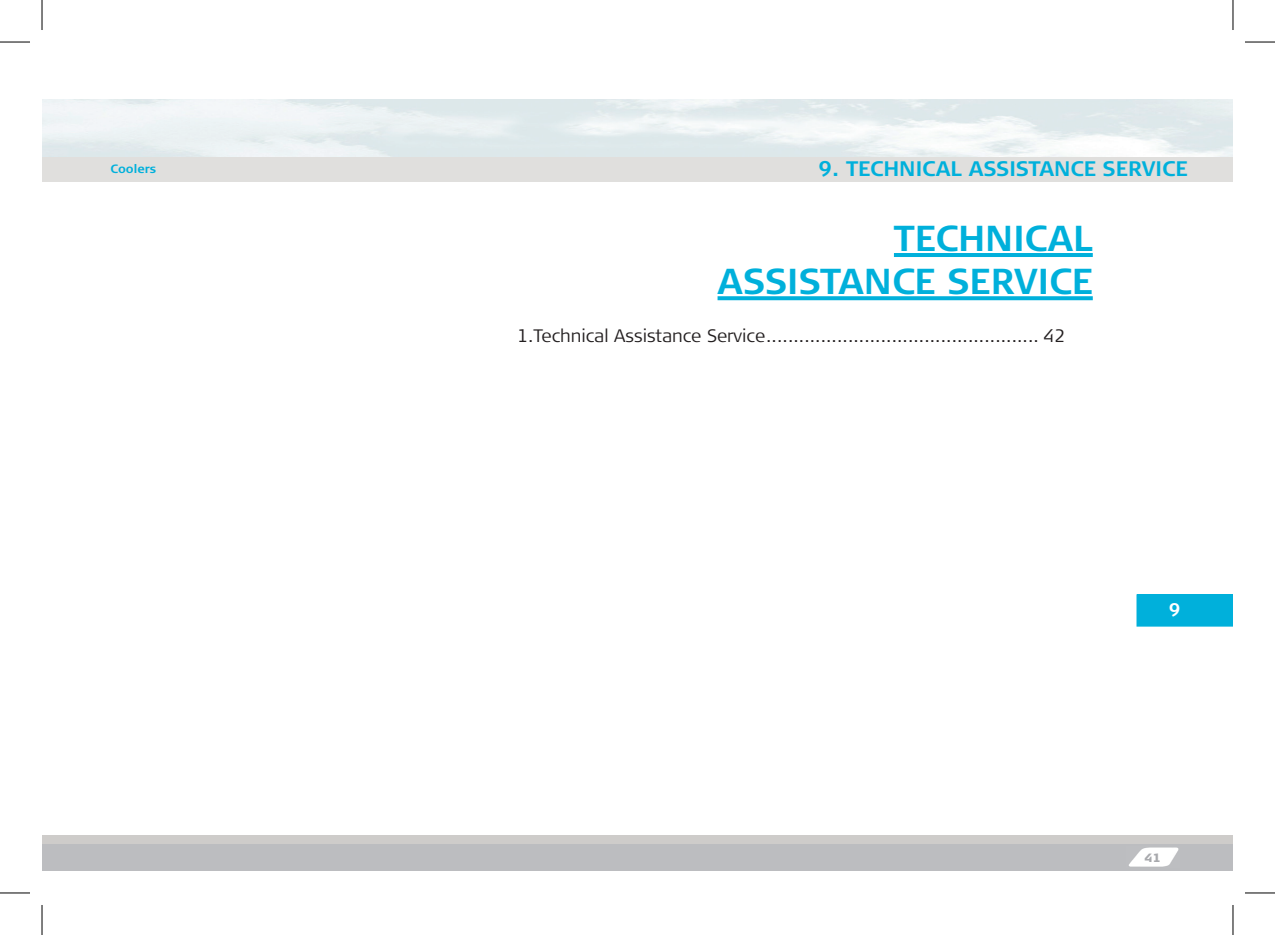
<style>
.page{position:relative;width:1275px;height:935px;background:#fff}
.page>*{position:absolute;margin:0;border:0;box-sizing:border-box;transform-origin:0 0}
.t1{font:700 36px/43.2px "Signa Column";color:#00b0db;text-align:right}
.t2{font:700 21px "Signa Column";color:#00b0db}
.t3{font:300 18px "Signa Column";color:#231f20}
.t4{font:700 18px "Signa Column";color:#fff}
.t5{font:700 12px "Signa Column";color:#00b0db}
.t6{font:900 12px "Signa Column";color:#a8a9ad}
</style>
<div class="page">
<div style="left:42px;top:843px;width:1191px;height:27px;background:#bcbdc0"></div>
<div style="left:42px;top:834px;width:1191px;height:9px;background:#ceccca"></div>
<div style="left:42px;top:100px;width:1191px;height:82px;background:#e0dfdd"></div>
<img style="left:42px;top:100px;width:1191px;height:56px">
<img style="left:1128px;top:847px;width:51px;height:20px">
<hr style="left:894px;top:253px;width:198px;height:4px;background:#00b0db">
<svg style="left:717px;top:296px;width:375px;height:4px"></svg>
<div style="left:1136px;top:594px;width:97px;height:32px;background:#00b0db"></div>
<hr style="left:0;top:42px;width:30px;height:1px;background:#000">
<hr style="left:1245px;top:42px;width:30px;height:1px;background:#000">
<hr style="left:0;top:892px;width:30px;height:1px;background:#000">
<hr style="left:1245px;top:892px;width:30px;height:1px;background:#000">
<hr style="left:42px;top:0;width:1px;height:30px;background:#000">
<hr style="left:42px;top:904px;width:1px;height:30px;background:#000">
<hr style="left:1232px;top:0;width:1px;height:30px;background:#000">
<hr style="left:1232px;top:904px;width:1px;height:30px;background:#000">
<p class="t5" style="left:111px;top:162px;width:47px">Coolers</p>
<p class="t2" style="left:819px;top:157px;width:370px">9. TECHNICAL ASSISTANCE SERVICE</p>
<h1 class="t1" style="left:717px;top:217px;width:377px">TECHNICAL<br>ASSISTANCE SERVICE</h1>
<p class="t3" style="left:517px;top:325px;width:549px">1.Technical Assistance Service .................................................. 42</p>
<p class="t4" style="left:1169px;top:598px;width:13px">9</p>
<p class="t6" style="left:1144px;top:850px;width:18px">41</p>
</div>
